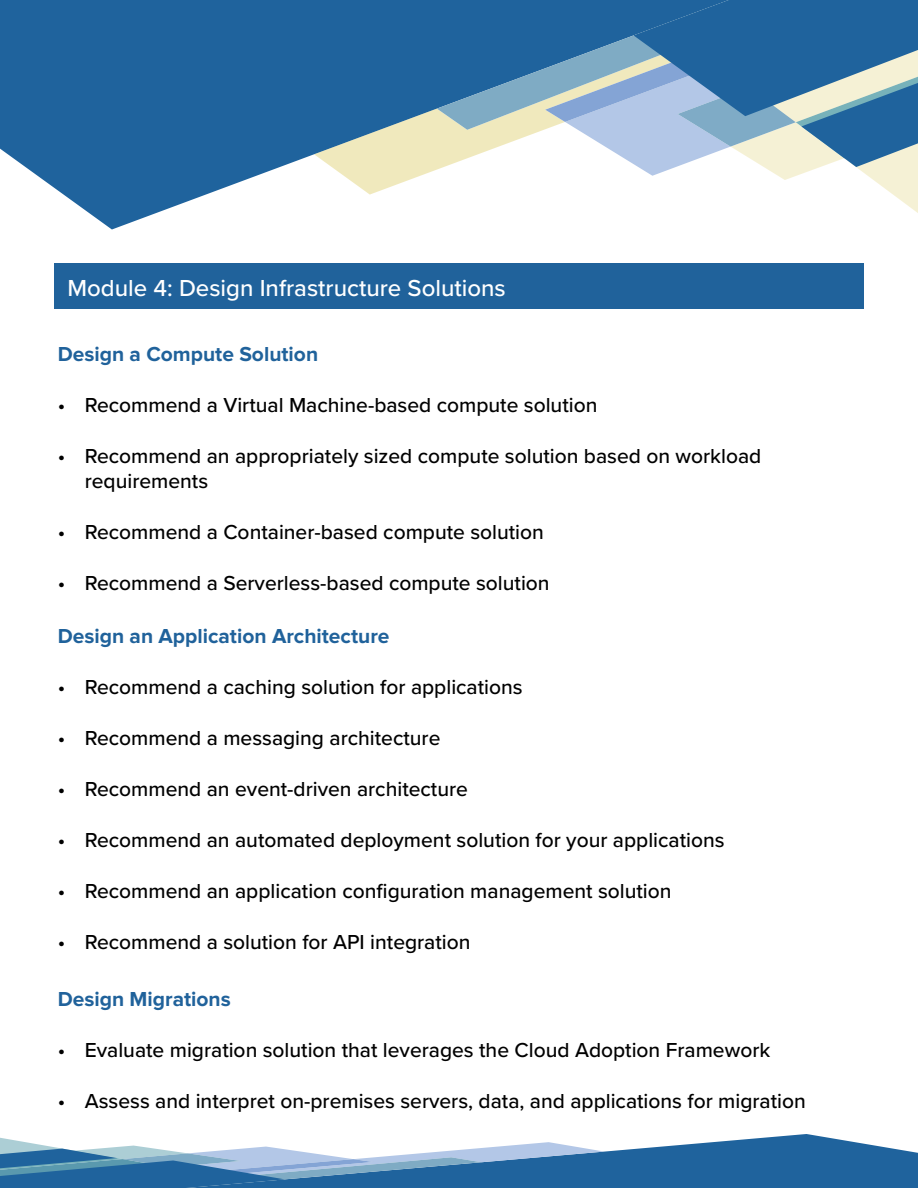
<style>
.page{position:relative;width:918px;height:1188px;background:#fff}
.page>*{position:absolute;margin:0;border:0;box-sizing:border-box;transform-origin:0 0}
.t1{font:500 24px "Proxima Nova";color:#fff}
.t2{font:500 21px/25.5px "Proxima Nova";color:#000}
.t3{font:700 21px "Proxima Nova";color:#20629b}
</style>
<div class="page">
<svg style="left:0;top:0;width:437px;height:230px;fill:#1f639d"></svg>
<svg style="left:314px;top:44px;width:123px;height:151px;background:#789db1"></svg>
<svg style="left:437px;top:0;width:481px;height:213px"></svg>
<svg style="left:0;top:1134px;width:918px;height:54px"></svg>
<div style="left:54px;top:264px;width:810px;height:45px;background:#20629b"></div>
<p class="t1" style="left:68px;top:270px;width:440px">Module 4: Design Infrastructure Solutions</p>
<p class="t3" style="left:58px;top:344px;width:262px">Design a Compute Solution</p>
<p class="t2" style="left:58px;top:391px;width:541px">• Recommend a Virtual Machine-based compute solution</p>
<p class="t2" style="left:85px;top:442px;width:678px;text-indent:-27px">• Recommend an appropriately sized compute solution based on workload requirements</p>
<p class="t2" style="left:58px;top:519px;width:488px">• Recommend a Container-based compute solution</p>
<p class="t2" style="left:58px;top:570px;width:493px">• Recommend a Serverless-based compute solution</p>
<p class="t3" style="left:58px;top:626px;width:333px">Design an Application Architecture</p>
<p class="t2" style="left:58px;top:674px;width:466px">• Recommend a caching solution for applications</p>
<p class="t2" style="left:58px;top:725px;width:384px">• Recommend a messaging architecture</p>
<p class="t2" style="left:58px;top:776px;width:412px">• Recommend an event-driven architecture</p>
<p class="t2" style="left:58px;top:827px;width:668px">• Recommend an automated deployment solution for your applications</p>
<p class="t2" style="left:58px;top:878px;width:615px">• Recommend an application configuration management solution</p>
<p class="t2" style="left:58px;top:929px;width:414px">• Recommend a solution for API integration</p>
<p class="t3" style="left:58px;top:989px;width:175px">Design Migrations</p>
<p class="t2" style="left:58px;top:1036px;width:714px">• Evaluate migration solution that leverages the Cloud Adoption Framework</p>
<p class="t2" style="left:58px;top:1087px;width:750px">• Assess and interpret on-premises servers, data, and applications for migration</p>
</div>
